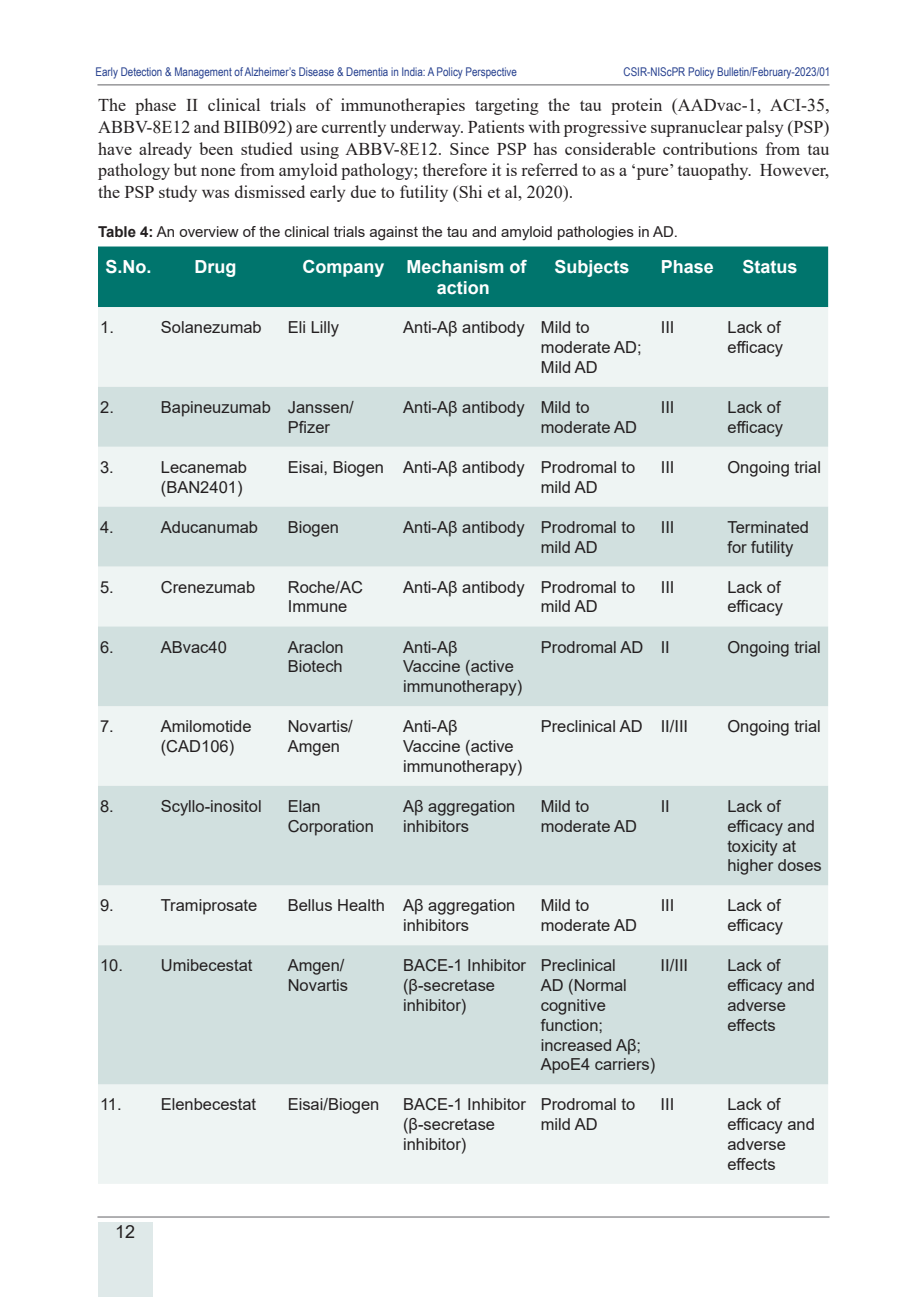
<style>
.page{position:relative;width:910px;height:1297px;background:#fff}
.page>*{position:absolute;margin:0;border:0;box-sizing:border-box;transform-origin:0 0}
.t1{font:18px/21.8px "Times New Roman";color:#231f20;text-align:justify}
.t2{font:700 18px/21.6px "Arial";color:#fff}
.t3{font:18px "Arial";color:#231f20}
.t4{font:16.5px/19.8px "Arial";color:#231f20}
.t5{font:15px "Arial";color:#231f20}
.t6{font:12px "Arial Narrow";color:#253f8e}
.s1{font-weight:700}
</style>
<div class="page">
<div style="left:98px;top:1222px;width:54px;height:75px;background:#dfe9e9"></div>
<hr style="left:97px;top:1217px;width:732px;height:1px;background:#636366">
<hr style="left:97px;top:85px;width:732px;height:1px;background:#636366">
<div style="left:98px;top:246px;width:730px;height:61px;background:#00756d"></div>
<div style="left:98px;top:307px;width:730px;height:877px;background:#eef4f3"></div>
<svg style="left:98px;top:387px;width:730px;height:697px;fill:#d1e0df"></svg>
<p class="t6" style="left:96px;top:63px;width:423px">Early Detection &amp; Management of Alzheimer’s Disease &amp; Dementia in India: A Policy Perspective</p>
<p class="t6" style="left:624px;top:63px;width:208px">CSIR-NIScPR Policy Bulletin/February-2023/01</p>
<p class="t1" style="left:98px;top:94px;width:733px">The phase II clinical trials of immunotherapies targeting the tau protein (AADvac-1, ACI-35, ABBV-8E12 and BIIB092) are currently underway. Patients with progressive supranuclear palsy (PSP) have already been studied using ABBV-8E12. Since PSP has considerable contributions from tau pathology but none from amyloid pathology; therefore it is referred to as a ‘pure’ tauopathy. However, the PSP study was dismissed early due to futility (Shi et al, 2020).</p>
<p class="t5" style="left:98px;top:222px;width:582px"><span class="s1">Table 4:</span> An overview of the clinical trials against the tau and amyloid pathologies in AD.</p>
<p class="t2" style="left:105px;top:256px;width:48px">S.No.</p>
<p class="t2" style="left:194px;top:256px;width:43px">Drug</p>
<p class="t2" style="left:437px;top:256px;width:91px;text-indent:-134px">Company Mechanism of action</p>
<p class="t2" style="left:554px;top:256px;width:77px">Subjects</p>
<p class="t2" style="left:661px;top:256px;width:55px">Phase</p>
<p class="t2" style="left:742px;top:256px;width:57px">Status</p>
<p class="t4" style="left:100px;top:317px;width:15px">1.</p>
<p class="t4" style="left:161px;top:317px;width:102px">Solanezumab</p>
<p class="t4" style="left:288px;top:317px;width:53px">Eli Lilly</p>
<p class="t4" style="left:541px;top:317px;width:102px;text-indent:-138px">Anti-Aβ antibody Mild to moderate AD;<br>Mild AD</p>
<p class="t4" style="left:661px;top:317px;width:15px">III</p>
<p class="t4" style="left:727px;top:317px;width:57px">Lack of efficacy</p>
<p class="t4" style="left:100px;top:397px;width:15px">2.</p>
<p class="t4" style="left:288px;top:397px;width:68px;text-indent:-127px">Bapineuzumab Janssen/<br>Pfizer</p>
<p class="t4" style="left:541px;top:397px;width:98px;text-indent:-138px">Anti-Aβ antibody Mild to moderate AD</p>
<p class="t4" style="left:661px;top:397px;width:15px">III</p>
<p class="t4" style="left:727px;top:397px;width:57px">Lack of efficacy</p>
<p class="t4" style="left:100px;top:457px;width:15px">3.</p>
<p class="t4" style="left:161px;top:457px;width:88px">Lecanemab (BAN2401)</p>
<p class="t4" style="left:541px;top:457px;width:96px;text-indent:-253px">Eisai, Biogen Anti-Aβ antibody Prodromal to mild AD</p>
<p class="t4" style="left:661px;top:457px;width:15px">III</p>
<p class="t4" style="left:727px;top:457px;width:95px">Ongoing trial</p>
<p class="t4" style="left:100px;top:517px;width:15px">4.</p>
<p class="t4" style="left:161px;top:517px;width:99px">Aducanumab</p>
<p class="t4" style="left:288px;top:517px;width:53px">Biogen</p>
<p class="t4" style="left:541px;top:517px;width:96px;text-indent:-138px">Anti-Aβ antibody Prodromal to mild AD</p>
<p class="t4" style="left:661px;top:517px;width:15px">III</p>
<p class="t4" style="left:727px;top:517px;width:83px">Terminated for futility</p>
<p class="t4" style="left:100px;top:577px;width:15px">5.</p>
<p class="t4" style="left:161px;top:577px;width:96px">Crenezumab</p>
<p class="t4" style="left:288px;top:577px;width:77px">Roche/AC<br>Immune</p>
<p class="t4" style="left:541px;top:577px;width:96px;text-indent:-138px">Anti-Aβ antibody Prodromal to mild AD</p>
<p class="t4" style="left:661px;top:577px;width:15px">III</p>
<p class="t4" style="left:727px;top:577px;width:57px">Lack of efficacy</p>
<p class="t4" style="left:100px;top:637px;width:15px">6.</p>
<p class="t4" style="left:161px;top:637px;width:68px">ABvac40</p>
<p class="t4" style="left:288px;top:637px;width:57px">Araclon<br>Biotech</p>
<p class="t4" style="left:403px;top:637px;width:121px">Anti-Aβ<br>Vaccine (active immunotherapy)</p>
<p class="t4" style="left:541px;top:637px;width:131px">Prodromal AD II</p>
<p class="t4" style="left:727px;top:637px;width:95px">Ongoing trial</p>
<p class="t4" style="left:100px;top:716px;width:15px">7.</p>
<p class="t4" style="left:161px;top:716px;width:92px">Amilomotide (CAD106)</p>
<p class="t4" style="left:288px;top:716px;width:67px">Novartis/<br>Amgen</p>
<p class="t4" style="left:403px;top:716px;width:121px">Anti-Aβ<br>Vaccine (active immunotherapy)</p>
<p class="t4" style="left:541px;top:716px;width:149px">Preclinical AD II/III</p>
<p class="t4" style="left:727px;top:716px;width:95px">Ongoing trial</p>
<p class="t4" style="left:100px;top:796px;width:15px">8.</p>
<p class="t4" style="left:161px;top:796px;width:102px">Scyllo-inositol</p>
<p class="t4" style="left:288px;top:796px;width:88px">Elan<br>Corporation</p>
<p class="t4" style="left:403px;top:796px;width:114px">Aβ aggregation inhibitors</p>
<p class="t4" style="left:541px;top:796px;width:98px">Mild to moderate AD</p>
<p class="t4" style="left:661px;top:796px;width:11px">II</p>
<p class="t4" style="left:727px;top:796px;width:96px">Lack of efficacy and toxicity at higher doses</p>
<p class="t4" style="left:100px;top:896px;width:15px">9.</p>
<p class="t4" style="left:161px;top:896px;width:98px">Tramiprosate</p>
<p class="t4" style="left:403px;top:896px;width:114px;text-indent:-115px">Bellus Health Aβ aggregation inhibitors</p>
<p class="t4" style="left:541px;top:896px;width:98px">Mild to moderate AD</p>
<p class="t4" style="left:661px;top:896px;width:15px">III</p>
<p class="t4" style="left:727px;top:896px;width:57px">Lack of efficacy</p>
<p class="t4" style="left:100px;top:955px;width:154px">10. Umibecestat</p>
<p class="t4" style="left:288px;top:955px;width:62px">Amgen/<br>Novartis</p>
<p class="t4" style="left:403px;top:955px;width:124px">BACE-1 Inhibitor (β-secretase inhibitor)</p>
<p class="t4" style="left:541px;top:955px;width:116px">Preclinical<br>AD (Normal cognitive function; increased Aβ;<br>ApoE4 carriers)</p>
<p class="t4" style="left:661px;top:955px;width:29px">II/III</p>
<p class="t4" style="left:727px;top:955px;width:89px">Lack of efficacy and adverse effects</p>
<p class="t4" style="left:100px;top:1095px;width:158px">11. Elenbecestat</p>
<p class="t4" style="left:288px;top:1095px;width:93px">Eisai/Biogen</p>
<p class="t4" style="left:403px;top:1095px;width:124px">BACE-1 Inhibitor (β-secretase inhibitor)</p>
<p class="t4" style="left:541px;top:1095px;width:96px">Prodromal to mild AD</p>
<p class="t4" style="left:661px;top:1095px;width:15px">III</p>
<p class="t4" style="left:727px;top:1095px;width:89px">Lack of efficacy and adverse effects</p>
<p class="t3" style="left:115px;top:1220px;width:22px">12</p>
</div>
